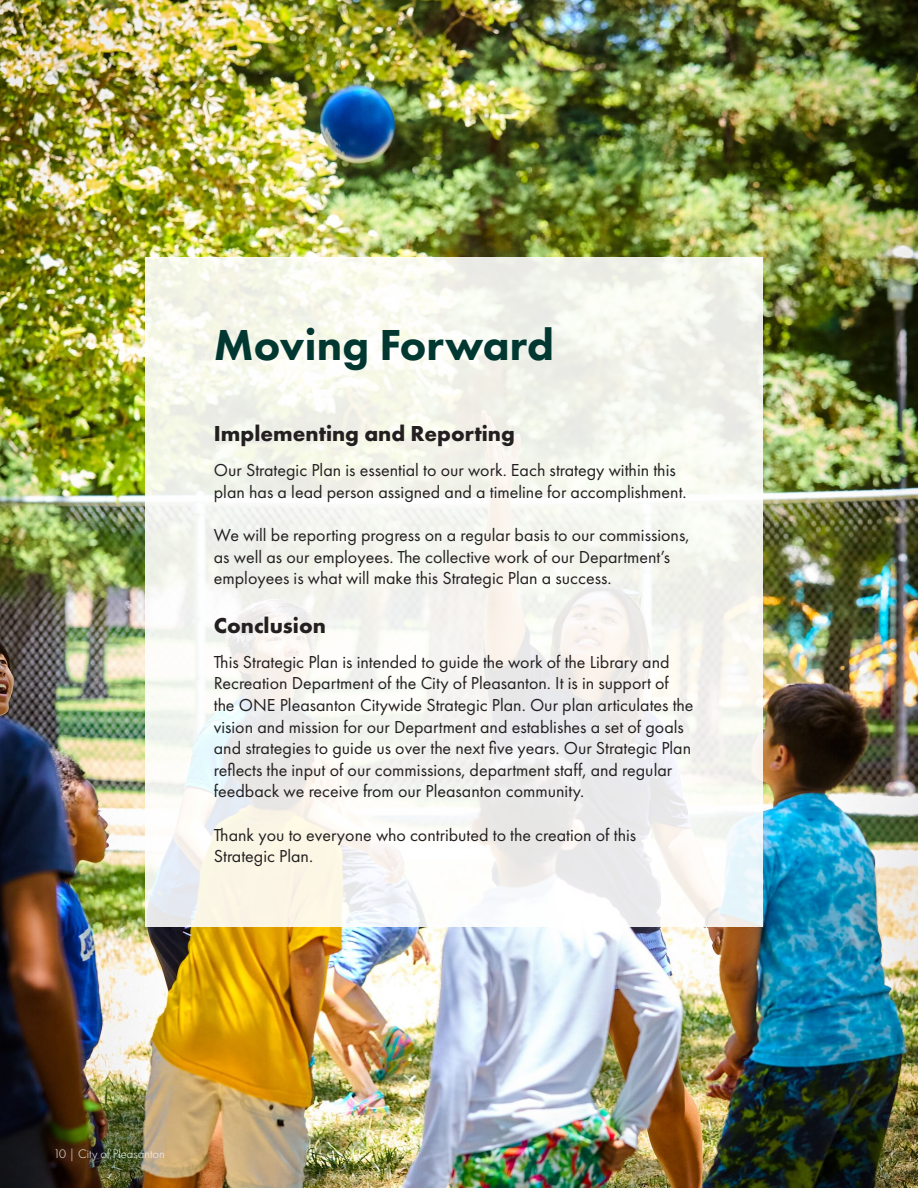
<style>
.page{position:relative;width:918px;height:1188px;background:#fff}
.page>*{position:absolute;margin:0;border:0;box-sizing:border-box;transform-origin:0 0}
.Headline{font:800 45px "Futura PT";color:#003831}
.Sub_Headline{font:700 22.5px "Futura PT";color:#231f20}
.Body_Type{font:18px/21.6px "Futura PT";color:#231f20}
.t1{font:300 12.75px "Futura PT";color:#fff}
</style>
<div class="page">
<img style="left:0;top:0;width:918px;height:1188px">
<svg style="left:145px;top:257px;width:617px;height:670px;fill:#f4f5ed"></svg>
<p class="Headline" style="left:214px;top:317px;width:342px">Moving Forward</p>
<p class="Sub_Headline" style="left:214px;top:419px;width:303px">Implementing and Reporting</p>
<p class="Body_Type" style="left:214px;top:459px;width:474px">Our Strategic Plan is essential to our work. Each strategy within this plan has a lead person assigned and a timeline for accomplishment.</p>
<p class="Body_Type" style="left:214px;top:524px;width:477px">We will be reporting progress on a regular basis to our commissions, as well as our employees. The collective work of our Department’s employees is what will make this Strategic Plan a success.</p>
<p class="Sub_Headline" style="left:214px;top:611px;width:114px">Conclusion</p>
<p class="Body_Type" style="left:214px;top:651px;width:481px">This Strategic Plan is intended to guide the work of the Library and Recreation Department of the City of Pleasanton. It is in support of the ONE Pleasanton Citywide Strategic Plan. Our plan articulates the vision and mission for our Department and establishes a set of goals and strategies to guide us over the next five years. Our Strategic Plan reflects the input of our commissions, department staff, and regular feedback we receive from our Pleasanton community.</p>
<p class="Body_Type" style="left:214px;top:824px;width:424px">Thank you to everyone who contributed to the creation of this<br>Strategic Plan.</p>
<p class="t1" style="left:53px;top:1146px;width:113px">10 | City of Pleasanton</p>
</div>
